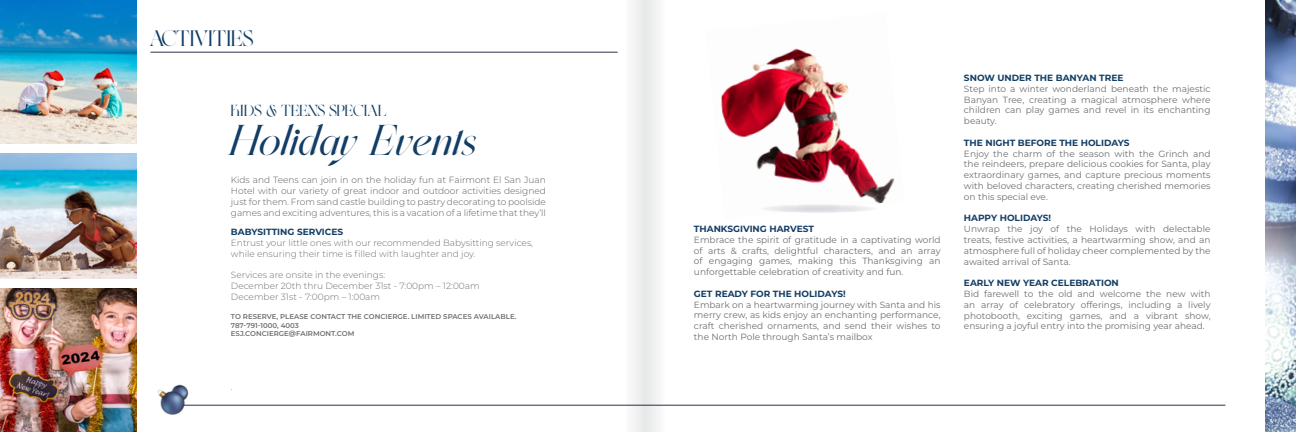
<style>
.page{position:relative;width:1296px;height:432px;background:#fff}
.page>*{position:absolute;margin:0;border:0;box-sizing:border-box;transform-origin:0 0}
.t1{font:italic 35px "Nympha Trial";letter-spacing:.045em;color:#123d65}
.t2{font:18.1px "Nympha Trial";letter-spacing:-.01em;color:#123d65}
.t3{font:13px "Nympha Trial";letter-spacing:-.01em;color:#123d65}
.t4{font:9px/10.8px "Montserrat";color:#6d6e71;text-align:justify}
.t5{font:300 9px/10.8px "Montserrat";color:#595b5d;text-align:justify}
.t6{font:300 9px/10.8px "Montserrat";color:#6d6e71}
.t7{font:700 9px "Montserrat";color:#123d65}
.t8{font:600 7px/8.4px "Montserrat";color:#6d6e71}
</style>
<div class="page">
<img style="left:1266px;top:0;width:30px;height:432px">
<img style="left:721px;top:48px;width:174px;height:156px">
<img style="left:0;top:288px;width:136px;height:144px">
<img style="left:0;top:0;width:136px;height:144px">
<img style="left:0;top:153px;width:136px;height:126px">
<svg style="left:758px;top:204px;width:121px;height:9px"></svg>
<hr style="left:150px;top:52px;width:468px;height:1px;background:#2c324c">
<hr style="left:183px;top:405px;width:1042px;height:1px;background:#2c324c">
<div style="left:624px;top:0;width:48px;height:432px;background:#f4f4f5"></div>
<img style="left:157px;top:384px;width:41px;height:31px">
<h2 class="t2" style="left:150px;top:27px;width:105px">ACTIVITIES</h2>
<h3 class="t3" style="left:231px;top:103px;width:157px">KIDS &amp; TEENS SPECIAL</h3>
<h1 class="t1" style="left:231px;top:119px;width:248px">Holiday Events</h1>
<p class="t5" style="left:231px;top:175px;width:317px">Kids and Teens can join in on the holiday fun at Fairmont El San Juan Hotel with our variety of great indoor and outdoor activities designed just for them. From sand castle building to pastry decorating to poolside games and exciting adventures, this is a vacation of a lifetime that they’ll</p>
<p class="t7" style="left:231px;top:225px;width:114px">BABYSITTING SERVICES</p>
<p class="t6" style="left:231px;top:237px;width:304px">Entrust your little ones with our recommended Babysitting services, while ensuring their time is filled with laughter and joy.</p>
<p class="t6" style="left:231px;top:269px;width:250px">Services are onsite in the evenings:<br>December 20th thru December 31st - 7:00pm – 12:00am<br>December 31st - 7:00pm – 1:00am</p>
<p class="t8" style="left:231px;top:312px;width:287px">TO RESERVE, PLEASE CONTACT THE CONCIERGE. LIMITED SPACES AVAILABLE.<br>787-791-1000, 4003<br>ESJ.CONCIERGE@FAIRMONT.COM</p>
<p class="t6" style="left:231px;top:381px;width:3px">.</p>
<p class="t7" style="left:694px;top:222px;width:122px">THANKSGIVING HARVEST</p>
<p class="t4" style="left:694px;top:234px;width:248px">Embrace the spirit of gratitude in a captivating world of arts &amp; crafts, delightful characters, and an array of engaging games, making this Thanksgiving an unforgettable celebration of creativity and fun.</p>
<p class="t7" style="left:694px;top:287px;width:153px">GET READY FOR THE HOLIDAYS!</p>
<p class="t4" style="left:694px;top:299px;width:248px">Embark on a heartwarming journey with Santa and his merry crew, as kids enjoy an enchanting performance, craft cherished ornaments, and send their wishes to the North Pole through Santa’s mailbox</p>
<p class="t7" style="left:964px;top:71px;width:161px">SNOW UNDER THE BANYAN TREE</p>
<p class="t4" style="left:964px;top:83px;width:248px">Step into a winter wonderland beneath the majestic Banyan Tree, creating a magical atmosphere where children can play games and revel in its enchanting beauty.</p>
<p class="t7" style="left:964px;top:136px;width:167px">THE NIGHT BEFORE THE HOLIDAYS</p>
<p class="t4" style="left:964px;top:148px;width:248px">Enjoy the charm of the season with the Grinch and the reindeers, prepare delicious cookies for Santa, play extraordinary games, and capture precious moments with beloved characters, creating cherished memories on this special eve.</p>
<p class="t7" style="left:964px;top:212px;width:89px">HAPPY HOLIDAYS!</p>
<p class="t4" style="left:964px;top:223px;width:248px">Unwrap the joy of the Holidays with delectable treats, festive activities, a heartwarming show, and an atmosphere full of holiday cheer complemented by the awaited arrival of Santa.</p>
<p class="t7" style="left:964px;top:277px;width:156px">EARLY NEW YEAR CELEBRATION</p>
<p class="t4" style="left:964px;top:288px;width:248px">Bid farewell to the old and welcome the new with an array of celebratory offerings, including a lively photobooth, exciting games, and a vibrant show, ensuring a joyful entry into the promising year ahead.</p>
</div>
